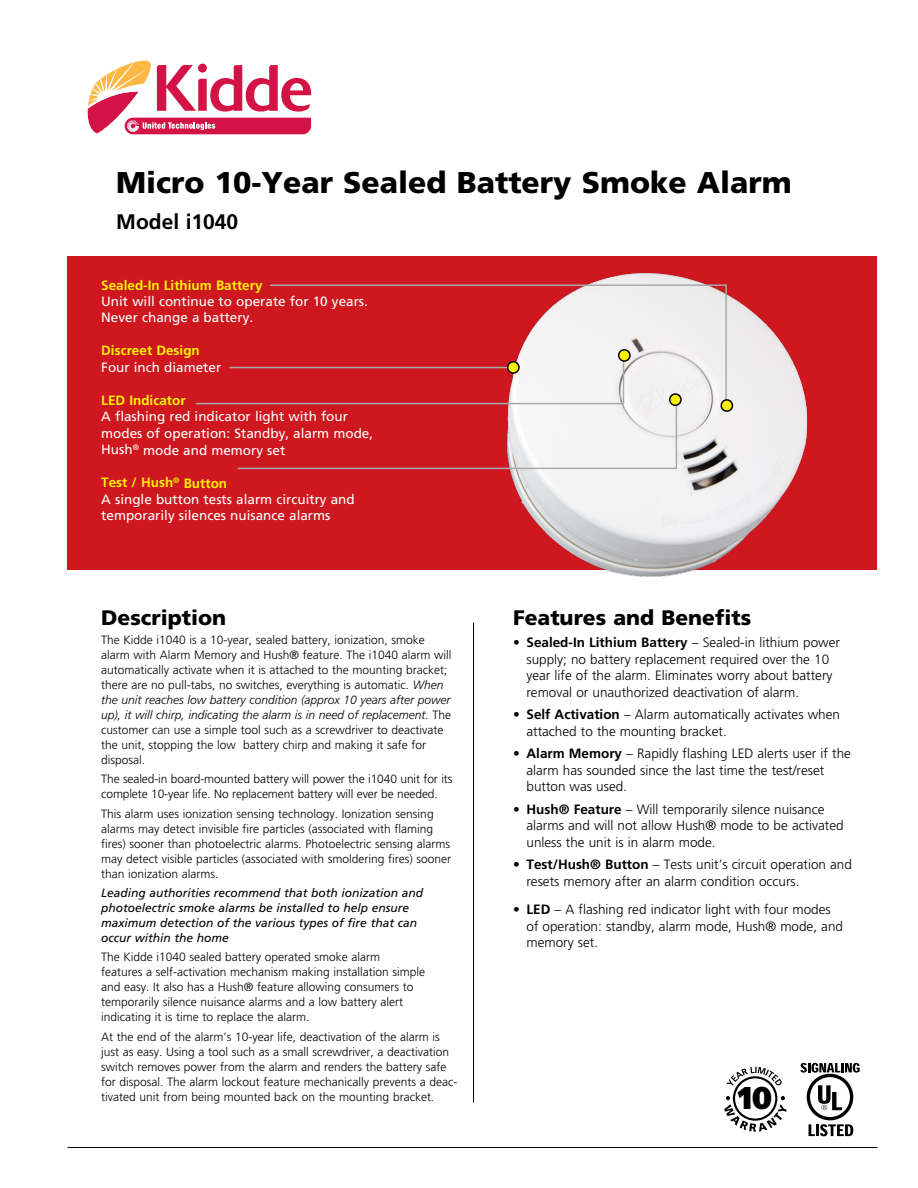
<style>
.page{position:relative;width:918px;height:1188px;background:#fff}
.page>*{position:absolute;margin:0;border:0;box-sizing:border-box;transform-origin:0 0}
.t1{font:900 31.5px "Frutiger";color:#000;scale:.85 1}
.t2{font:900 30px "Frutiger";color:#000}
.t3{font:900 21px "Frutiger";color:#000}
.t4{font:700 21px "Frutiger";color:#000}
.t5{font:300 13.5px/16.5px "Frutiger";color:#000}
.t6{font:13.5px/16.5px "Frutiger";color:#fff}
.t7{font:700 13.5px "Frutiger";color:#fff200}
.t8{font:300 12px/15px "Frutiger";color:#000}
.t9{font:italic 12px/15px "Frutiger";color:#000}
.s1{font-weight:700;color:#fff200}
.s2{font-style:italic}
.s3{font-weight:700}
</style>
<div class="page">
<div style="left:68px;top:256px;width:810px;height:313px;background:#ce171e"></div>
<hr style="left:473px;top:623px;width:1px;height:479px;background:#000">
<svg style="left:726px;top:1067px;width:56px;height:19px"></svg>
<div style="left:733px;top:1076px;width:44px;height:45px;border:2px solid #000;border-radius:50%"></div>
<svg style="left:724px;top:1096px;width:63px;height:36px"></svg>
<hr style="left:68px;top:1147px;width:810px;height:1px;background:#000">
<img style="left:489px;top:272px;width:348px;height:305px">
<svg style="left:270px;top:284px;width:458px;height:125px"></svg>
<div style="left:721px;top:400px;width:11px;height:11px;background:#fff200;border-radius:50%"></div>
<div style="left:720px;top:399px;width:13px;height:13px;border:2px solid #000;border-radius:50%"></div>
<svg style="left:196px;top:353px;width:482px;height:117px"></svg>
<div style="left:670px;top:394px;width:11px;height:11px;background:#fff200;border-radius:50%"></div>
<div style="left:669px;top:393px;width:13px;height:13px;border:2px solid #000;border-radius:50%"></div>
<div style="left:807px;top:1074px;width:46px;height:46px;border:3px solid #000;border-radius:50%"></div>
<svg style="left:818px;top:1085px;width:24px;height:25px"></svg>
<svg style="left:800px;top:1063px;width:60px;height:10px"></svg>
<svg style="left:809px;top:1124px;width:44px;height:12px"></svg>
<svg style="left:88px;top:61px;width:223px;height:73px"></svg>
<div style="left:619px;top:350px;width:11px;height:11px;background:#fff200;border-radius:50%"></div>
<div style="left:618px;top:349px;width:13px;height:13px;border:2px solid #000;border-radius:50%"></div>
<h2 class="t2" style="left:116px;top:165px;width:677px">Micro 10-Year Sealed Battery Smoke Alarm</h2>
<h3 class="t4" style="left:116px;top:210px;width:123px">Model i1040</h3>
<p class="t7" style="left:101px;top:277px;width:163px">Sealed-In Lithium Battery</p>
<p class="t6" style="left:101px;top:293px;width:268px">Unit will continue to operate for 10 years.<br>Never change a battery.</p>
<p class="t7" style="left:101px;top:343px;width:100px">Discreet Design</p>
<p class="t6" style="left:101px;top:359px;width:122px">Four inch diameter</p>
<p class="t7" style="left:101px;top:392px;width:86px">LED Indicator</p>
<p class="t6" style="left:101px;top:408px;width:273px">A flashing red indicator light with four modes of operation: Standby, alarm mode,<br>Hush<sup>®</sup> mode and memory set</p>
<p class="t6" style="left:101px;top:474px;width:255px"><span class="s1">Test / Hush</span><sup>®</sup> <span class="s1">Button<br></span>A single button tests alarm circuitry and temporarily silences nuisance alarms</p>
<h3 class="t3" style="left:101px;top:605px;width:126px">Description</h3>
<p class="t8" style="left:101px;top:632px;width:352px">The Kidde i1040 is a 10-year, sealed battery, ionization, smoke alarm with Alarm Memory and Hush® feature. The i1040 alarm will automatically activate when it is attached to the mounting bracket; there are no pull-tabs, no switches, everything is automatic. <span class="s2">When the unit reaches low battery condition (approx 10 years after power up), it will chirp, indicating the alarm is in need of replacement.</span> The customer can use a simple tool such as a screwdriver to deactivate the unit, stopping the low battery chirp and making it safe for disposal.</p>
<p class="t8" style="left:101px;top:772px;width:353px">The sealed-in board-mounted battery will power the i1040 unit for its complete 10-year life. No replacement battery will ever be needed.</p>
<p class="t8" style="left:101px;top:806px;width:352px">This alarm uses ionization sensing technology. Ionization sensing alarms may detect invisible fire particles (associated with flaming fires) sooner than photoelectric alarms. Photoelectric sensing alarms may detect visible particles (associated with smoldering fires) sooner than ionization alarms.</p>
<p class="t9" style="left:101px;top:885px;width:324px">Leading authorities recommend that both ionization and photoelectric smoke alarms be installed to help ensure maximum detection of the various types of fire that can occur within the home</p>
<p class="t8" style="left:101px;top:950px;width:325px">The Kidde i1040 sealed battery operated smoke alarm<br>features a self-activation mechanism making installation simple and easy. It also has a Hush® feature allowing consumers to temporarily silence nuisance alarms and a low battery alert indicating it is time to replace the alarm.</p>
<p class="t8" style="left:101px;top:1029px;width:358px">At the end of the alarm’s 10-year life, deactivation of the alarm is just as easy. Using a tool such as a small screwdriver, a deactivation switch removes power from the alarm and renders the battery safe for disposal. The alarm lockout feature mechanically prevents a deac&shy;tivated unit from being mounted back on the mounting bracket.</p>
<h3 class="t3" style="left:513px;top:605px;width:240px">Features and Benefits</h3>
<p class="t5" style="left:526px;top:634px;width:315px;text-indent:-14px"><span class="s3">• Sealed-In Lithium Battery</span> – Sealed-in lithium power supply; no battery replacement required over the 10 year life of the alarm. Eliminates worry about battery removal or unauthorized deactivation of alarm.</p>
<p class="t5" style="left:526px;top:706px;width:315px;text-indent:-14px"><span class="s3">• Self Activation</span> – Alarm automatically activates when attached to the mounting bracket.</p>
<p class="t5" style="left:526px;top:745px;width:326px;text-indent:-14px"><span class="s3">• Alarm Memory</span> – Rapidly flashing LED alerts user if the alarm has sounded since the last time the test/reset button was used.</p>
<p class="t5" style="left:526px;top:801px;width:319px;text-indent:-14px"><span class="s3">• Hush® Feature</span> – Will temporarily silence nuisance alarms and will not allow Hush® mode to be activated unless the unit is in alarm mode.</p>
<p class="t5" style="left:526px;top:856px;width:327px;text-indent:-14px"><span class="s3">• Test/Hush® Button</span> – Tests unit’s circuit operation and resets memory after an alarm condition occurs.</p>
<p class="t5" style="left:526px;top:901px;width:318px;text-indent:-14px"><span class="s3">• LED</span> – A flashing red indicator light with four modes of operation: standby, alarm mode, Hush® mode, and memory set.</p>
<h1 class="t1" style="left:738px;top:1079px;width:41px">10</h1>
</div>
